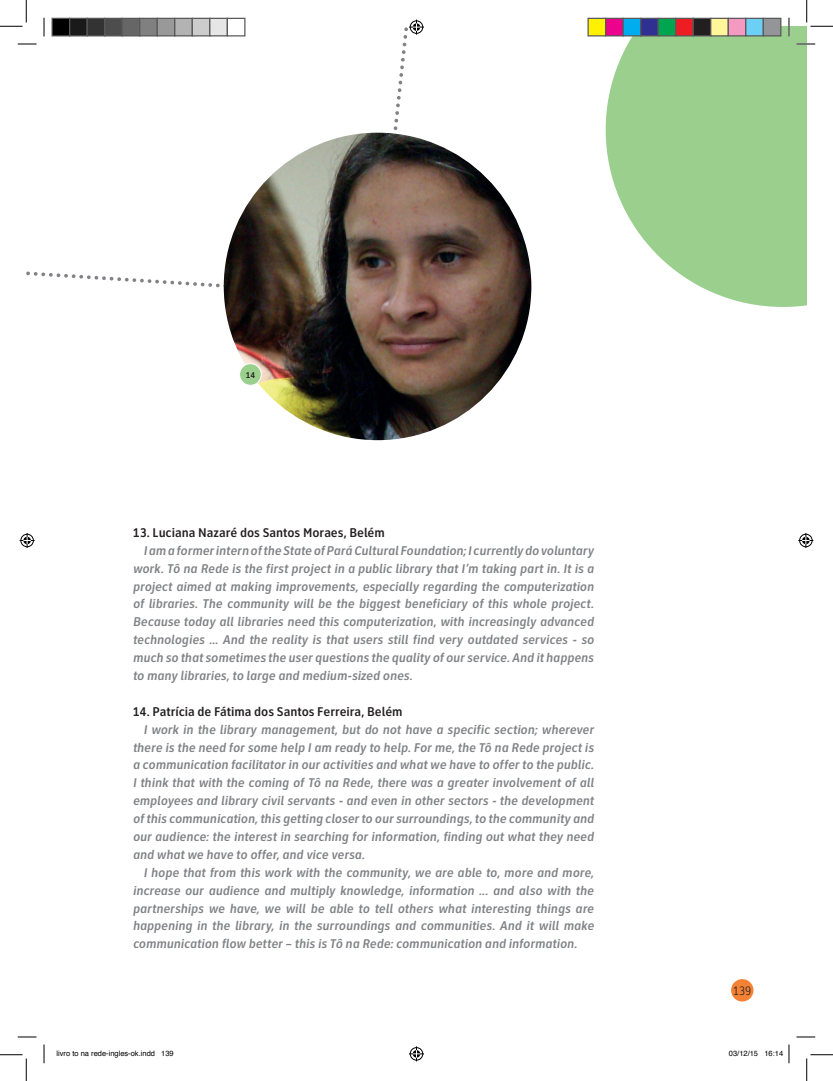
<style>
.page{position:relative;width:833px;height:1081px;background:#fff}
.page>*{position:absolute;margin:0;border:0;box-sizing:border-box;transform-origin:0 0}
.t1{font:italic 500 13.12px/17.9px "Clearview Text Cond";letter-spacing:-.005em;color:#808285;text-align:justify}
.t2{font:500 13.12px "Clearview Text Cond";letter-spacing:-.005em;color:#231f20}
.t3{font:300 12.62px "Clearview Text Cond";color:#231f20}
.t4{font:500 8.75px "Clearview Text Cond";color:#231f20}
.t5{font:7.5px "Helvetica";color:#000}
</style>
<div class="page">
<div style="left:730px;top:978px;width:23px;height:23px;background:#f48235;border-radius:50%"></div>
<img style="left:223px;top:133px;width:308px;height:307px;border-radius:154px">
<div style="left:239px;top:363px;width:22px;height:22px;background:#9bcf8e;border-radius:50%"></div>
<div style="left:239px;top:363px;width:22px;height:22px;border:1px solid #fff;border-radius:50%"></div>
<svg style="left:605px;top:26px;width:201px;height:281px;background:#a9d59d"></svg>
<svg style="left:796px;top:43px;width:18px;height:2px"></svg>
<svg style="left:18px;top:1036px;width:18px;height:1px"></svg>
<svg style="left:796px;top:1036px;width:18px;height:1px"></svg>
<svg style="left:43px;top:1044px;width:2px;height:18px"></svg>
<svg style="left:787px;top:18px;width:2px;height:18px"></svg>
<svg style="left:0;top:1054px;width:27px;height:26px"></svg>
<svg style="left:806px;top:0;width:26px;height:27px"></svg>
<svg style="left:806px;top:1054px;width:26px;height:26px"></svg>
<svg style="left:0;top:0;width:424px;height:299px"></svg>
<svg style="left:409px;top:1046px;width:15px;height:14px"></svg>
<svg style="left:20px;top:533px;width:15px;height:15px"></svg>
<svg style="left:798px;top:533px;width:14px;height:15px"></svg>
<div style="left:52px;top:18px;width:18px;height:18px;background:#000"></div>
<div style="left:51px;top:18px;width:19px;height:18px;border:1px solid #595959"></div>
<div style="left:70px;top:18px;width:17px;height:18px;background:#1a1a1a"></div>
<div style="left:69px;top:18px;width:19px;height:18px;border:1px solid #595959"></div>
<div style="left:87px;top:18px;width:18px;height:18px;background:#333"></div>
<div style="left:86px;top:18px;width:19px;height:18px;border:1px solid #595959"></div>
<div style="left:105px;top:18px;width:17px;height:18px;background:#4d4d4d"></div>
<div style="left:104px;top:18px;width:19px;height:18px;border:1px solid #595959"></div>
<div style="left:122px;top:18px;width:18px;height:18px;background:#666"></div>
<div style="left:121px;top:18px;width:19px;height:18px;border:1px solid #595959"></div>
<div style="left:140px;top:18px;width:17px;height:18px;background:#808080"></div>
<div style="left:139px;top:18px;width:19px;height:18px;border:1px solid #595959"></div>
<div style="left:157px;top:18px;width:18px;height:18px;background:#999"></div>
<div style="left:156px;top:18px;width:19px;height:18px;border:1px solid #595959"></div>
<div style="left:175px;top:18px;width:17px;height:18px;background:#b3b3b3"></div>
<div style="left:174px;top:18px;width:19px;height:18px;border:1px solid #595959"></div>
<div style="left:192px;top:18px;width:18px;height:18px;background:#ccc"></div>
<div style="left:191px;top:18px;width:19px;height:18px;border:1px solid #595959"></div>
<div style="left:210px;top:18px;width:17px;height:18px;background:#e6e6e6"></div>
<div style="left:209px;top:18px;width:19px;height:18px;border:1px solid #595959"></div>
<div style="left:227px;top:18px;width:18px;height:18px;background:#fff"></div>
<div style="left:226px;top:18px;width:19px;height:18px;border:1px solid #595959"></div>
<div style="left:587px;top:18px;width:18px;height:18px;background:#fff101"></div>
<div style="left:587px;top:18px;width:19px;height:18px;border:1px solid #595959"></div>
<div style="left:605px;top:18px;width:17px;height:18px;background:#ed028c"></div>
<div style="left:604px;top:18px;width:19px;height:18px;border:1px solid #595959"></div>
<div style="left:622px;top:18px;width:18px;height:18px;background:#00aeef"></div>
<div style="left:622px;top:18px;width:19px;height:18px;border:1px solid #595959"></div>
<div style="left:640px;top:18px;width:17px;height:18px;background:#2e3092"></div>
<div style="left:639px;top:18px;width:19px;height:18px;border:1px solid #595959"></div>
<div style="left:657px;top:18px;width:18px;height:18px;background:#00a54f"></div>
<div style="left:657px;top:18px;width:19px;height:18px;border:1px solid #595959"></div>
<div style="left:675px;top:18px;width:17px;height:18px;background:#ee1d23"></div>
<div style="left:674px;top:18px;width:19px;height:18px;border:1px solid #595959"></div>
<div style="left:692px;top:18px;width:18px;height:18px;background:#231f20"></div>
<div style="left:692px;top:18px;width:19px;height:18px;border:1px solid #595959"></div>
<div style="left:710px;top:18px;width:17px;height:18px;background:#fff79a"></div>
<div style="left:709px;top:18px;width:19px;height:18px;border:1px solid #595959"></div>
<div style="left:727px;top:18px;width:18px;height:18px;background:#f499c2"></div>
<div style="left:727px;top:18px;width:19px;height:18px;border:1px solid #595959"></div>
<div style="left:745px;top:18px;width:17px;height:18px;background:#6bcff6"></div>
<div style="left:744px;top:18px;width:19px;height:18px;border:1px solid #595959"></div>
<div style="left:762px;top:18px;width:18px;height:18px;background:#939598"></div>
<div style="left:762px;top:18px;width:19px;height:18px;border:1px solid #595959"></div>
<svg style="left:788px;top:1044px;width:1px;height:18px"></svg>
<p class="t4" style="left:245px;top:370px;width:11px">14</p>
<p class="t2" style="left:133px;top:525px;width:253px">13. Luciana Nazaré dos Santos Moraes, Belém</p>
<p class="t1" style="left:133px;top:541px;width:462px;text-indent:11px">I am a former intern of the State of Pará Cultural Foundation; I currently do voluntary work. Tô na Rede is the first project in a public library that I’m taking part in. It is a project aimed at making improvements, especially regarding the computerization of libraries. The community will be the biggest beneficiary of this whole project.<br>Because today all libraries need this computerization, with increasingly advanced technologies ... And the reality is that users still find very outdated services - so much so that sometimes the user questions the quality of our service. And it happens to many libraries, to large and medium-sized ones.</p>
<p class="t2" style="left:133px;top:703px;width:271px">14. Patrícia de Fátima dos Santos Ferreira, Belém</p>
<p class="t1" style="left:133px;top:720px;width:462px;text-indent:11px">I work in the library management, but do not have a specific section; wherever there is the need for some help I am ready to help. For me, the Tô na Rede project is a communication facilitator in our activities and what we have to offer to the public.<br>I think that with the coming of Tô na Rede, there was a greater involvement of all employees and library civil servants - and even in other sectors - the development of this communication, this getting closer to our surroundings, to the community and our audience: the interest in searching for information, finding out what they need and what we have to offer, and vice versa.</p>
<p class="t1" style="left:133px;top:863px;width:462px;text-indent:11px">I hope that from this work with the community, we are able to, more and more, increase our audience and multiply knowledge, information ... and also with the partnerships we have, we will be able to tell others what interesting things are happening in the library, in the surroundings and communities. And it will make communication flow better – this is Tô na Rede: communication and information.</p>
<p class="t3" style="left:732px;top:983px;width:20px">139</p>
<p class="t5" style="left:56px;top:1046px;width:119px">livro to na rede-ingles-ok.indd 139</p>
<p class="t5" style="left:728px;top:1046px;width:56px">03/12/15 16:14</p>
</div>
